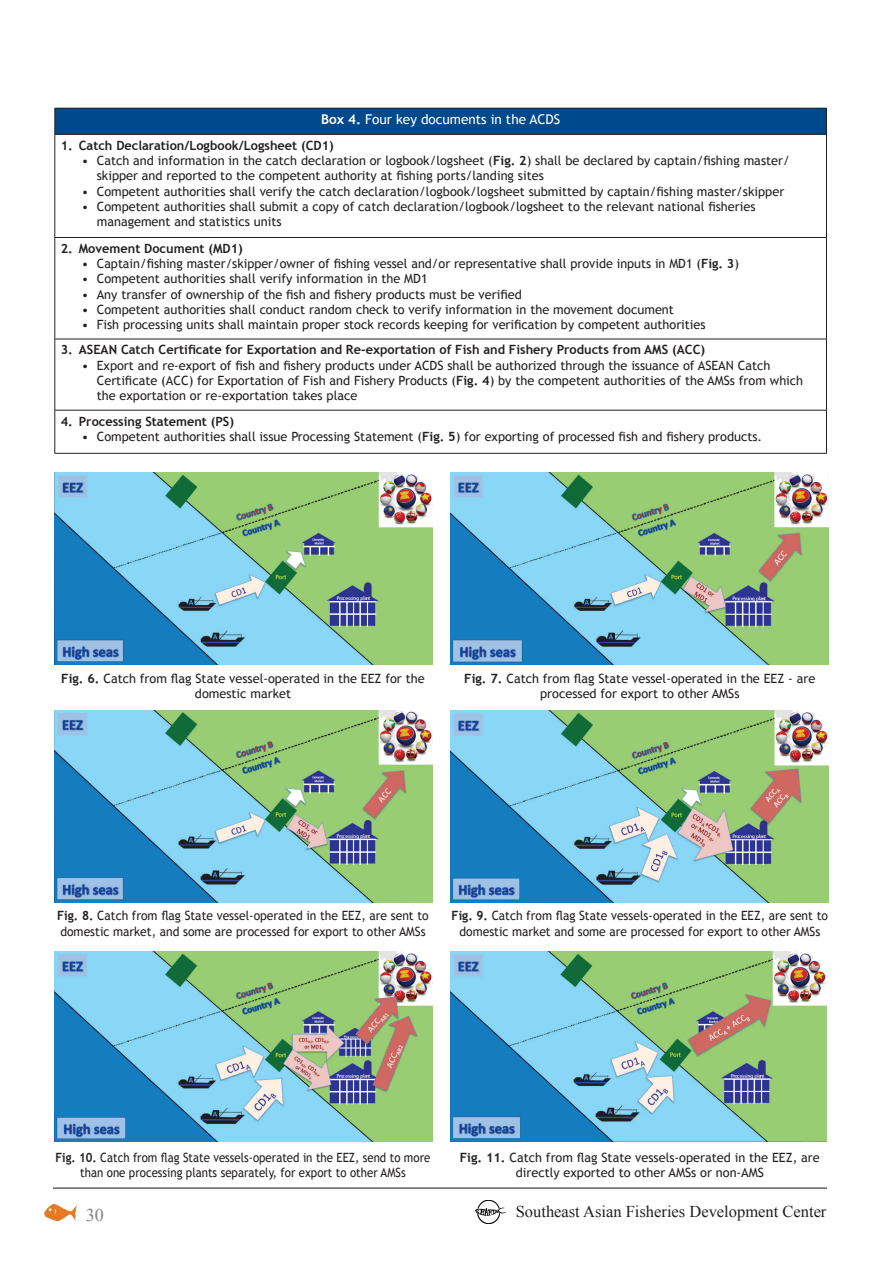
<style>
.page{position:relative;width:893px;height:1263px;background:#fff}
.page>*{position:absolute;margin:0;border:0;box-sizing:border-box;transform-origin:0 0}
.t1{font:18px "Times New Roman";color:#808285}
.t2{font:16.5px "Times New Roman";color:#231f20}
.t3{font:13.5px "Trebuchet MS";color:#fff}
.t4{font:12.75px/15.3px "Trebuchet MS";color:#231f20;text-align:center}
.t5{font:12.75px/15.3px "Trebuchet MS";color:#231f20;scale:.95 1}
.t6{font:700 12.75px "Trebuchet MS";color:#231f20}
.t7{font:12.75px/15.3px "Trebuchet MS";color:#231f20;text-align:center;scale:.9 1}
.s1{font-weight:700}
</style>
<div class="page">
<img style="left:45px;top:1205px;width:32px;height:16px">
<img style="left:475px;top:1200px;width:31px;height:23px">
<hr style="left:53px;top:1187px;width:774px;height:2px;background:#636366">
<img style="left:54px;top:473px;width:378px;height:191px">
<img style="left:451px;top:473px;width:378px;height:191px">
<img style="left:54px;top:711px;width:378px;height:191px">
<div style="left:55px;top:108px;width:771px;height:26px;background:#004a8b"></div>
<svg style="left:56px;top:338px;width:770px;height:115px"></svg>
<svg style="left:55px;top:109px;width:1px;height:25px"></svg>
<hr style="left:55px;top:108px;width:772px;height:1px;background:#231f20">
<svg style="left:826px;top:108px;width:1px;height:26px"></svg>
<hr style="left:55px;top:135px;width:1px;height:102px;background:#231f20">
<hr style="left:55px;top:238px;width:1px;height:101px;background:#231f20">
<hr style="left:55px;top:339px;width:1px;height:71px;background:#231f20">
<hr style="left:55px;top:410px;width:1px;height:43px;background:#231f20">
<hr style="left:826px;top:135px;width:1px;height:102px;background:#231f20">
<hr style="left:826px;top:238px;width:1px;height:101px;background:#231f20">
<hr style="left:826px;top:339px;width:1px;height:71px;background:#231f20">
<hr style="left:826px;top:410px;width:1px;height:43px;background:#231f20">
<hr style="left:55px;top:134px;width:772px;height:1px;background:#231f20">
<hr style="left:55px;top:237px;width:772px;height:1px;background:#231f20">
<hr style="left:55px;top:339px;width:772px;height:1px;background:#231f20">
<hr style="left:55px;top:410px;width:772px;height:1px;background:#231f20">
<hr style="left:55px;top:453px;width:772px;height:1px;background:#231f20">
<img style="left:54px;top:952px;width:378px;height:190px">
<img style="left:451px;top:711px;width:378px;height:191px">
<img style="left:450px;top:952px;width:377px;height:190px">
<p class="t3" style="left:321px;top:111px;width:241px"><span class="s1">Box 4.</span> Four key documents in the ACDS</p>
<p class="t6" style="left:61px;top:137px;width:275px">1. Catch Declaration/Logbook/Logsheet (CD1)</p>
<p class="t4" style="left:97px;top:153px;width:694px;text-align:left;text-indent:-15px">• Catch and information in the catch declaration or logbook/logsheet (<span class="s1">Fig. 2</span>) shall be declared by captain/fishing master/ skipper and reported to the competent authority at fishing ports/landing sites</p>
<p class="t4" style="left:82px;top:184px;width:704px">• Competent authorities shall verify the catch declaration/logbook/logsheet submitted by captain/fishing master/skipper</p>
<p class="t4" style="left:97px;top:199px;width:660px;text-align:left;text-indent:-15px">• Competent authorities shall submit a copy of catch declaration/logbook/logsheet to the relevant national fisheries management and statistics units</p>
<p class="t6" style="left:61px;top:240px;width:184px">2. Movement Document (MD1)</p>
<p class="t4" style="left:82px;top:256px;width:659px">• Captain/fishing master/skipper/owner of fishing vessel and/or representative shall provide inputs in MD1 (<span class="s1">Fig. 3</span>)</p>
<p class="t4" style="left:82px;top:271px;width:347px">• Competent authorities shall verify information in the MD1</p>
<p class="t4" style="left:82px;top:287px;width:441px">• Any transfer of ownership of the fish and fishery products must be verified</p>
<p class="t4" style="left:82px;top:302px;width:594px">• Competent authorities shall conduct random check to verify information in the movement document</p>
<p class="t4" style="left:82px;top:317px;width:625px">• Fish processing units shall maintain proper stock records keeping for verification by competent authorities</p>
<p class="t6" style="left:61px;top:342px;width:646px">3. ASEAN Catch Certificate for Exportation and Re-exportation of Fish and Fishery Products from AMS (ACC)</p>
<p class="t4" style="left:97px;top:358px;width:708px;text-align:left;text-indent:-15px">• Export and re-export of fish and fishery products under ACDS shall be authorized through the issuance of ASEAN Catch<br>Certificate (ACC) for Exportation of Fish and Fishery Products (<span class="s1">Fig. 4</span>) by the competent authorities of the AMSs from which the exportation or re-exportation takes place</p>
<p class="t6" style="left:61px;top:413px;width:175px">4. Processing Statement (PS)</p>
<p class="t4" style="left:82px;top:429px;width:682px">• Competent authorities shall issue Processing Statement (<span class="s1">Fig. 5</span>) for exporting of processed fish and fishery products.</p>
<p class="t4" style="left:61px;top:670px;width:365px"><span class="s1">Fig. 6.</span> Catch from flag State vessel-operated in the EEZ for the domestic market</p>
<p class="t4" style="left:464px;top:670px;width:353px"><span class="s1">Fig. 7.</span> Catch from flag State vessel-operated in the EEZ - are processed for export to other AMSs</p>
<p class="t5" style="left:57px;top:908px;width:392px"><span class="s1">Fig. 8.</span> Catch from flag State vessel-operated in the EEZ, are sent to domestic market, and some are processed for export to other AMSs</p>
<p class="t5" style="left:452px;top:908px;width:398px;text-align:center"><span class="s1">Fig. 9.</span> Catch from flag State vessels-operated in the EEZ, are sent to domestic market and some are processed for export to other AMSs</p>
<p class="t7" style="left:56px;top:1149px;width:418px"><span class="s1">Fig. 10.</span> Catch from flag State vessels-operated in the EEZ, send to more than one processing plants separately, for export to other AMSs</p>
<p class="t4" style="left:460px;top:1149px;width:361px"><span class="s1">Fig. 11.</span> Catch from flag State vessels-operated in the EEZ, are directly exported to other AMSs or non-AMS</p>
<h1 class="t1" style="left:86px;top:1202px;width:20px">30</h1>
<p class="t2" style="left:516px;top:1200px;width:312px">Southeast Asian Fisheries Development Center</p>
</div>
